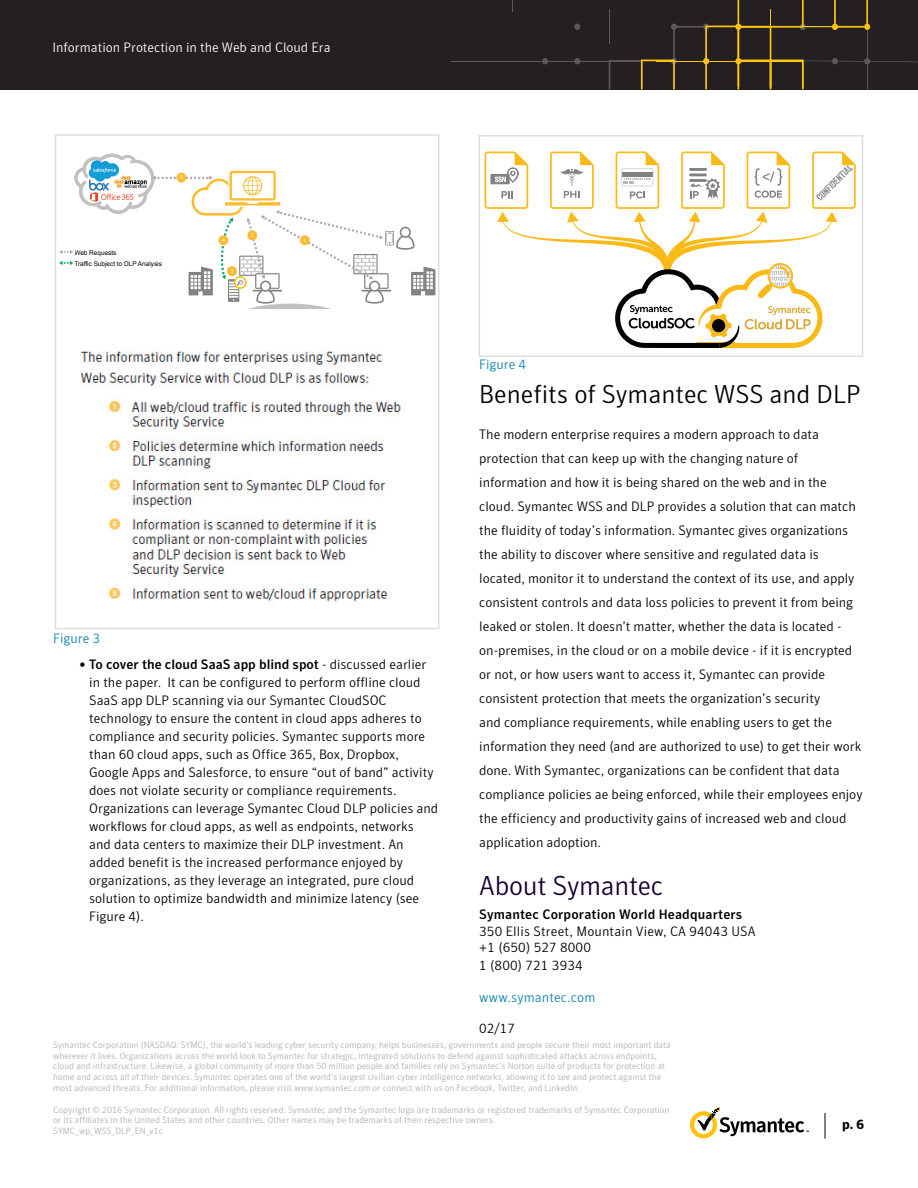
<style>
.page{position:relative;width:918px;height:1188px;background:#fff}
.page>*{position:absolute;margin:0;border:0;box-sizing:border-box;transform-origin:0 0}
.t1{font:300 27px "Symantec Sans";letter-spacing:-.01em;color:#180031}
.t2{font:300 25.5px "Symantec Sans";color:#000}
.t3{font:300 13.5px/24px "Symantec Sans";color:#000}
.t4{font:300 13.5px "Symantec Sans";color:#fff}
.t5{font:500 13.5px "Symantec Sans";letter-spacing:.01em;color:#000}
.t6{font:300 13.5px "Symantec Sans";letter-spacing:.01em;color:#0e84ac}
.t7{font:700 13.5px "Symantec Sans";color:#000}
.t8{font:300 9px/10.8px "Symantec Sans";color:#adb0b3}
.t9{font:6.45px/11.2px "Arial";color:#000}
.t10{font:5.85px "Symantec Sans";color:#fff}
.s1{font-weight:500}
</style>
<div class="page">
<div style="left:0;top:0;width:918px;height:90px;background:#241f21"></div>
<hr style="left:451px;top:61px;width:187px;height:1px;background:#59595c">
<svg style="left:542px;top:58px;width:6px;height:6px"></svg>
<svg style="left:574px;top:58px;width:6px;height:6px"></svg>
<svg style="left:574px;top:24px;width:6px;height:6px"></svg>
<svg style="left:609px;top:0;width:309px;height:90px"></svg>
<svg style="left:690px;top:1107px;width:119px;height:31px"></svg>
<svg style="left:825px;top:1113px;width:1px;height:25px"></svg>
<svg style="left:74px;top:154px;width:362px;height:154px"></svg>
<div style="left:300px;top:235px;width:10px;height:10px;background:#fdbb30;border-radius:50%"></div>
<div style="left:247px;top:230px;width:10px;height:10px;background:#fdbb30;border-radius:50%"></div>
<div style="left:227px;top:266px;width:10px;height:10px;background:#fdbb30;border-radius:50%"></div>
<div style="left:218px;top:235px;width:10px;height:10px;background:#fdbb30;border-radius:50%"></div>
<div style="left:176px;top:173px;width:11px;height:10px;background:#fdbb30;border-radius:50%"></div>
<img style="left:81px;top:351px;width:322px;height:253px">
<div style="left:55px;top:134px;width:385px;height:495px;border:2px solid #dddede"></div>
<svg style="left:485px;top:152px;width:371px;height:196px"></svg>
<div style="left:479px;top:135px;width:384px;height:222px;border:2px solid #dddede"></div>
<img style="left:56px;top:246px;width:18px;height:21px">
<div style="left:58px;top:278px;width:17px;height:24px;background:#fff"></div>
<p class="t4" style="left:52px;top:40px;width:280px">Information Protection in the Web and Cloud Era</p>
<p class="t10" style="left:180px;top:174px;width:5px">5</p>
<p class="t9" style="left:74px;top:247px;width:89px">Web Requests<br>Traffic Subject to DLP Analysis</p>
<p class="t10" style="left:222px;top:237px;width:5px">4</p>
<p class="t10" style="left:230px;top:268px;width:5px">3</p>
<p class="t10" style="left:251px;top:232px;width:5px">2</p>
<p class="t10" style="left:303px;top:237px;width:5px">1</p>
<p class="t6" style="left:53px;top:631px;width:48px">Figure 3</p>
<p class="t3" style="left:89px;top:656px;width:350px;line-height:18px;text-indent:-10px"><span class="s1">• To cover the cloud SaaS app blind spot</span> - discussed earlier in the paper. It can be configured to perform offline cloud SaaS app DLP scanning via our Symantec CloudSOC technology to ensure the content in cloud apps adheres to compliance and security policies. Symantec supports more than 60 cloud apps, such as Office 365, Box, Dropbox, Google Apps and Salesforce, to ensure “out of band” activity does not violate security or compliance requirements.<br>Organizations can leverage Symantec Cloud DLP policies and workflows for cloud apps, as well as endpoints, networks and data centers to maximize their DLP investment. An added benefit is the increased performance enjoyed by organizations, as they leverage an integrated, pure cloud solution to optimize bandwidth and minimize latency (see Figure 4).</p>
<p class="t6" style="left:479px;top:357px;width:48px">Figure 4</p>
<h2 class="t2" style="left:479px;top:379px;width:383px">Benefits of Symantec WSS and DLP</h2>
<p class="t3" style="left:479px;top:422px;width:385px">The modern enterprise requires a modern approach to data protection that can keep up with the changing nature of information and how it is being shared on the web and in the cloud. Symantec WSS and DLP provides a solution that can match the fluidity of today’s information. Symantec gives organizations the ability to discover where sensitive and regulated data is located, monitor it to understand the context of its use, and apply consistent controls and data loss policies to prevent it from being leaked or stolen. It doesn’t matter, whether the data is located - on-premises, in the cloud or on a mobile device - if it is encrypted or not, or how users want to access it, Symantec can provide consistent protection that meets the organization’s security<br>and compliance requirements, while enabling users to get the information they need (and are authorized to use) to get their work done. With Symantec, organizations can be confident that data compliance policies ae being enforced, while their employees enjoy the efficiency and productivity gains of increased web and cloud application adoption.</p>
<h1 class="t1" style="left:479px;top:870px;width:186px">About Symantec</h1>
<p class="t5" style="left:479px;top:907px;width:265px">Symantec Corporation World Headquarters</p>
<p class="t3" style="left:479px;top:923px;width:278px;line-height:16.5px">350 Ellis Street, Mountain View, CA 94043 USA +1 (650) 527 8000</p>
<p class="t3" style="left:479px;top:954px;width:105px">1 (800) 721 3934</p>
<p class="t6" style="left:479px;top:989px;width:118px">www.symantec.com</p>
<p class="t3" style="left:479px;top:1017px;width:37px">02/17</p>
<p class="t8" style="left:53px;top:1039px;width:619px">Symantec Corporation (NASDAQ: SYMC), the world’s leading cyber security company, helps businesses, governments and people secure their most important data wherever it lives. Organizations across the world look to Symantec for strategic, integrated solutions to defend against sophisticated attacks across endpoints, cloud and infrastructure. Likewise, a global community of more than 50 million people and families rely on Symantec’s Norton suite of products for protection at home and across all of their devices. Symantec operates one of the world’s largest civilian cyber intelligence networks, allowing it to see and protect against the most advanced threats. For additional information, please visit www.symantec.com or connect with us on Facebook, Twitter, and LinkedIn.</p>
<p class="t8" style="left:53px;top:1104px;width:618px">Copyright © 2016 Symantec Corporation. All rights reserved. Symantec and the Symantec logo are trademarks or registered trademarks of Symantec Corporation or its affiliates in the United States and other countries. Other names may be trademarks of their respective owners.<br>SYMC_wp_WSS_DLP_EN_v1c</p>
<p class="t7" style="left:842px;top:1116px;width:23px">p. 6</p>
</div>
